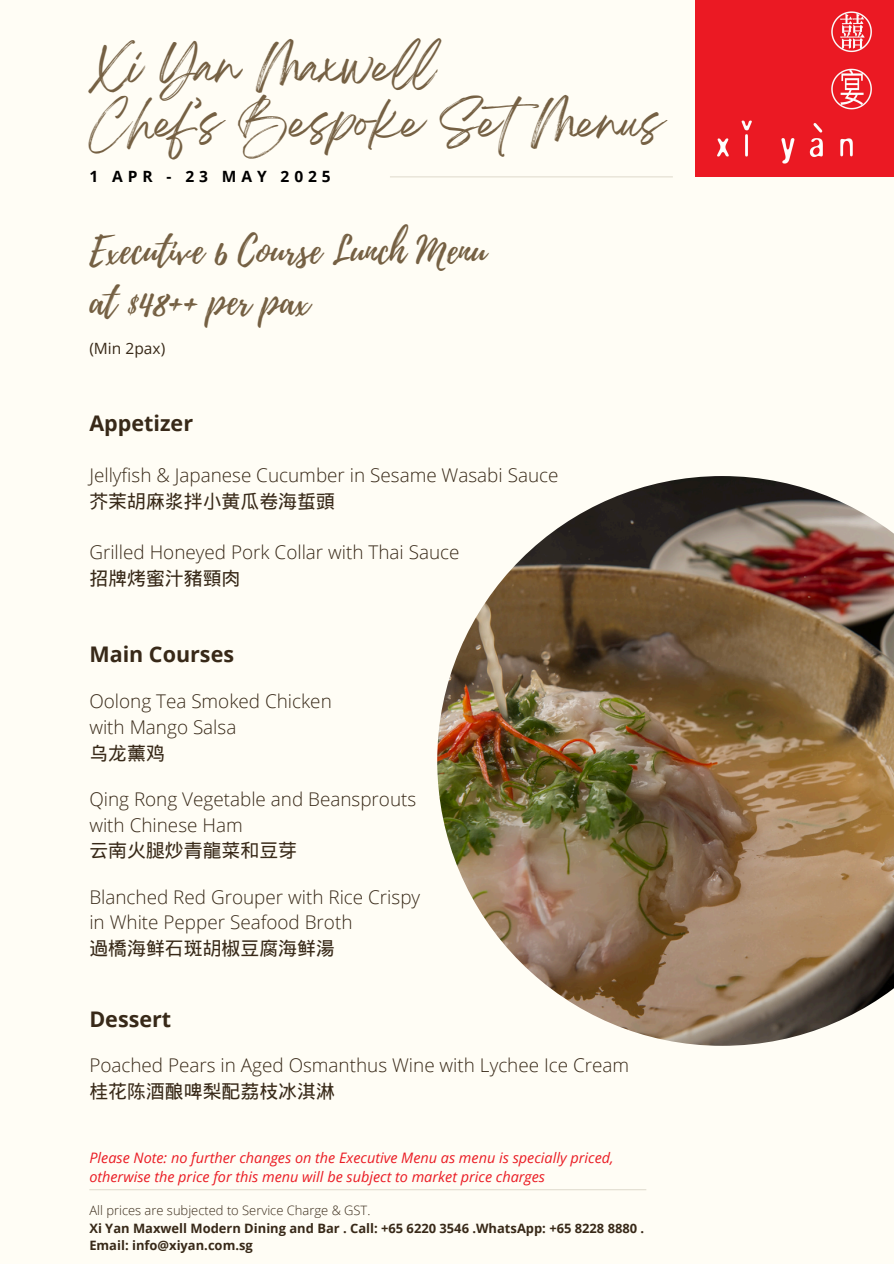
<style>
.page{position:relative;width:894px;height:1264px;background:#fff}
.page>*{position:absolute;margin:0;border:0;box-sizing:border-box;transform-origin:0 0}
.t1{font:40.8px/56.2px "Breathing";color:#756043}
.t2{font:37.05px/51.8px "Playlist Script";color:#756043}
.t3{font:700 21.45px "Open Sans";color:#382918}
.t4{font:300 18.9px/25.8px "Open Sans";color:#382918}
.t5{font:700 15.6px "Open Sans";letter-spacing:.315em;color:#000}
.t6{font:15.6px "Open Sans";color:#382918}
.t7{font:italic 14.4px/19.2px "Open Sans";color:#ea1c24}
.t8{font:700 12.9px/17.2px "Open Sans";color:#382918}
.t9{font:300 12.9px "Open Sans";color:#382918}
.s1{font-family:"Wen Quan Yi Micro Hei";font-weight:400}
</style>
<div class="page">
<div style="left:0;top:0;width:893px;height:1263px;background:#fffdf5"></div>
<hr style="left:390px;top:176px;width:282px;height:1px;background:#e2ddd0">
<hr style="left:89px;top:1189px;width:557px;height:1px;background:#e2ddd0">
<img style="left:695px;top:0;width:198px;height:177px">
<img style="left:437px;top:476px;width:456px;height:569px">
<h3 class="t1" style="left:89px;top:50px;width:576px">Xi Yan Maxwell<br>Chef’s Bespoke SetMenus</h3>
<h3 class="t5" style="left:89px;top:165px;width:243px">1 APR - 23 MAY 2025</h3>
<h3 class="t2" style="left:89px;top:225px;width:398px">Executive 6 Course Lunch Menu at $48++ per pax</h3>
<h5 class="t6" style="left:89px;top:337px;width:77px">(Min 2pax)</h5>
<h3 class="t3" style="left:89px;top:408px;width:105px">Appetizer</h3>
<p class="t4" style="left:89px;top:461px;width:470px">Jellyfish &amp; Japanese Cucumber in Sesame Wasabi Sauce<span class="s1">芥茉胡麻浆拌小黄瓜卷海蜇頭</span></p>
<h2 class="t4" style="left:89px;top:539px;width:371px">Grilled Honeyed Pork Collar with Thai Sauce<span class="s1">招牌烤蜜汁豬頸肉</span></h2>
<p class="t3" style="left:89px;top:639px;width:146px">Main Courses</p>
<p class="t4" style="left:89px;top:687px;width:244px">Oolong Tea Smoked Chicken with Mango Salsa<br><span class="s1">乌龙薰鸡</span></p>
<h1 class="t4" style="left:89px;top:785px;width:328px">Qing Rong Vegetable and Beansprouts with Chinese Ham<br><span class="s1">云南火腿炒青龍菜和豆芽</span></h1>
<h5 class="t4" style="left:89px;top:883px;width:332px">Blanched Red Grouper with Rice Crispy in White Pepper Seafood Broth<br><span class="s1">過橋海鲜石斑胡椒豆腐海鲜湯</span></h5>
<h2 class="t3" style="left:89px;top:1004px;width:83px">Dessert</h2>
<h3 class="t4" style="left:89px;top:1051px;width:541px">Poached Pears in Aged Osmanthus Wine with Lychee Ice Cream<span class="s1">桂花陈酒酿啤梨配荔枝冰淇淋</span></h3>
<p class="t7" style="left:89px;top:1147px;width:525px">Please Note: no further changes on the Executive Menu as menu is specially priced, otherwise the price for this menu will be subject to market price charges</p>
<h2 class="t9" style="left:89px;top:1201px;width:282px">All prices are subjected to Service Charge &amp; GST.</h2>
<h3 class="t8" style="left:89px;top:1218px;width:556px">Xi Yan Maxwell Modern Dining and Bar . Call: +65 6220 3546 .WhatsApp: +65 8228 8880 .<br>Email: info@xiyan.com.sg</h3>
</div>
